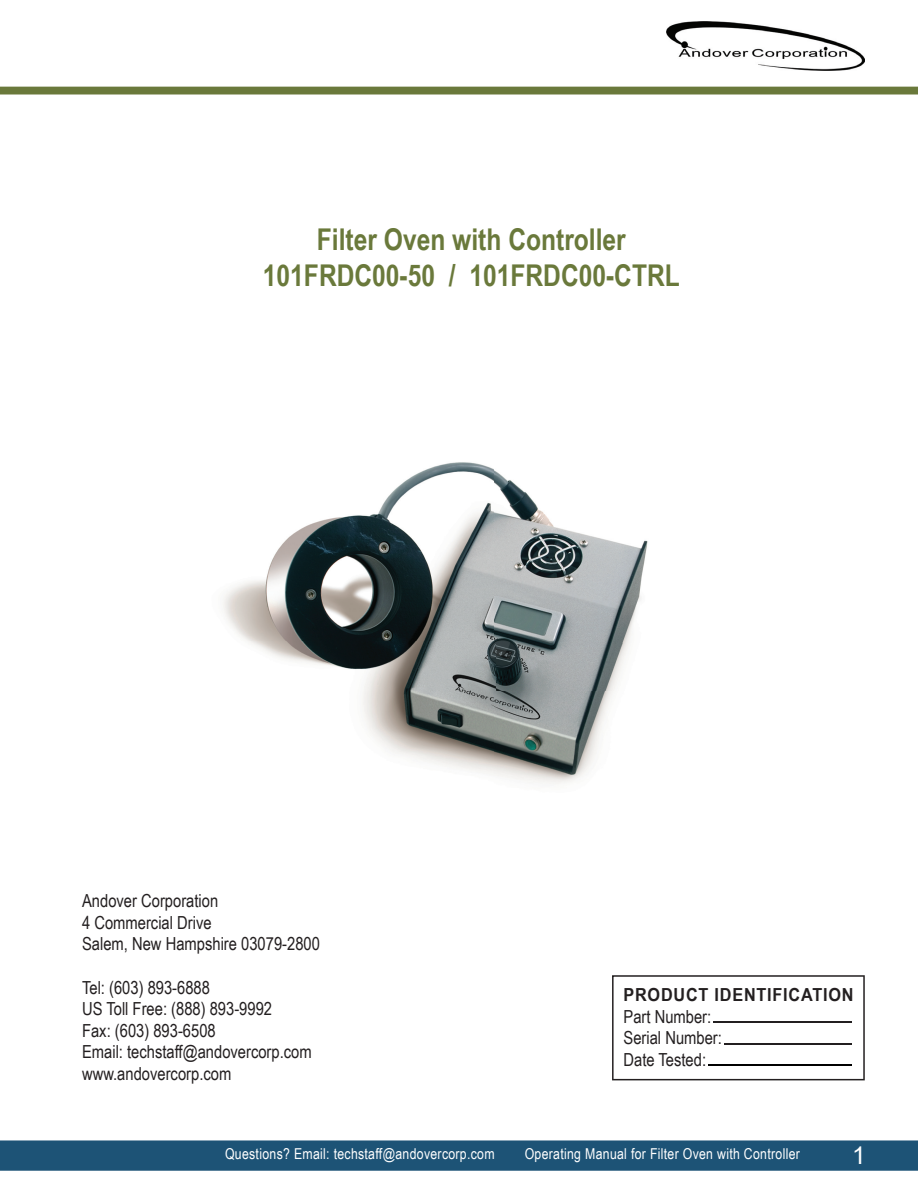
<style>
.page{position:relative;width:918px;height:1188px;background:#fff}
.page>*{position:absolute;margin:0;border:0;box-sizing:border-box;transform-origin:0 0}
.t1{font:700 30px/36px "Arial Narrow";color:#6a793b;text-align:center}
.t2{font:24px "Arial Narrow";color:#fff;scale:1.25 1}
.t3{font:18px/21.6px "Arial Narrow";color:#231f20}
.t4{font:700 18px "Arial Narrow";letter-spacing:.04em;color:#231f20;scale:1.1 1}
.t5{font:15px "Arial Narrow";letter-spacing:.02em;color:#fff}
</style>
<div class="page">
<div style="left:0;top:1141px;width:918px;height:29px;background:#1d5376"></div>
<hr style="left:0;top:1140px;width:918px;height:2px;background:#1d5376">
<hr style="left:0;top:1169px;width:918px;height:2px;background:#1d5376">
<div style="left:0;top:87px;width:918px;height:7px;background:#6a793b"></div>
<img style="left:667px;top:21px;width:197px;height:49px">
<svg style="left:612px;top:975px;width:253px;height:105px"></svg>
<hr style="left:713px;top:1021px;width:139px;height:1px;background:#231f20">
<hr style="left:708px;top:1064px;width:144px;height:1px;background:#000">
<hr style="left:724px;top:1043px;width:128px;height:1px;background:#231f20">
<img style="left:223px;top:462px;width:425px;height:322px">
<h1 class="t1" style="left:263px;top:220px;width:418px">Filter Oven with Controller<br>101FRDC00-50 / 101FRDC00-CTRL</h1>
<p class="t3" style="left:82px;top:889px;width:239px">Andover Corporation<br>4 Commercial Drive<br>Salem, New Hampshire 03079-2800</p>
<p class="t3" style="left:82px;top:976px;width:231px">Tel: (603) 893-6888<br>US Toll Free: (888) 893-9992<br>Fax: (603) 893-6508<br>Email: techstaff@andovercorp.com www.andovercorp.com</p>
<p class="t4" style="left:624px;top:981px;width:211px">PRODUCT IDENTIFICATION</p>
<p class="t3" style="left:624px;top:1005px;width:100px">Part Number:<br>Serial Number:<br>Date Tested:</p>
<p class="t5" style="left:225px;top:1143px;width:271px">Questions? Email: techstaff@andovercorp.com</p>
<p class="t5" style="left:525px;top:1143px;width:277px">Operating Manual for Filter Oven with Controller</p>
<h2 class="t2" style="left:852px;top:1138px;width:12px">1</h2>
</div>
